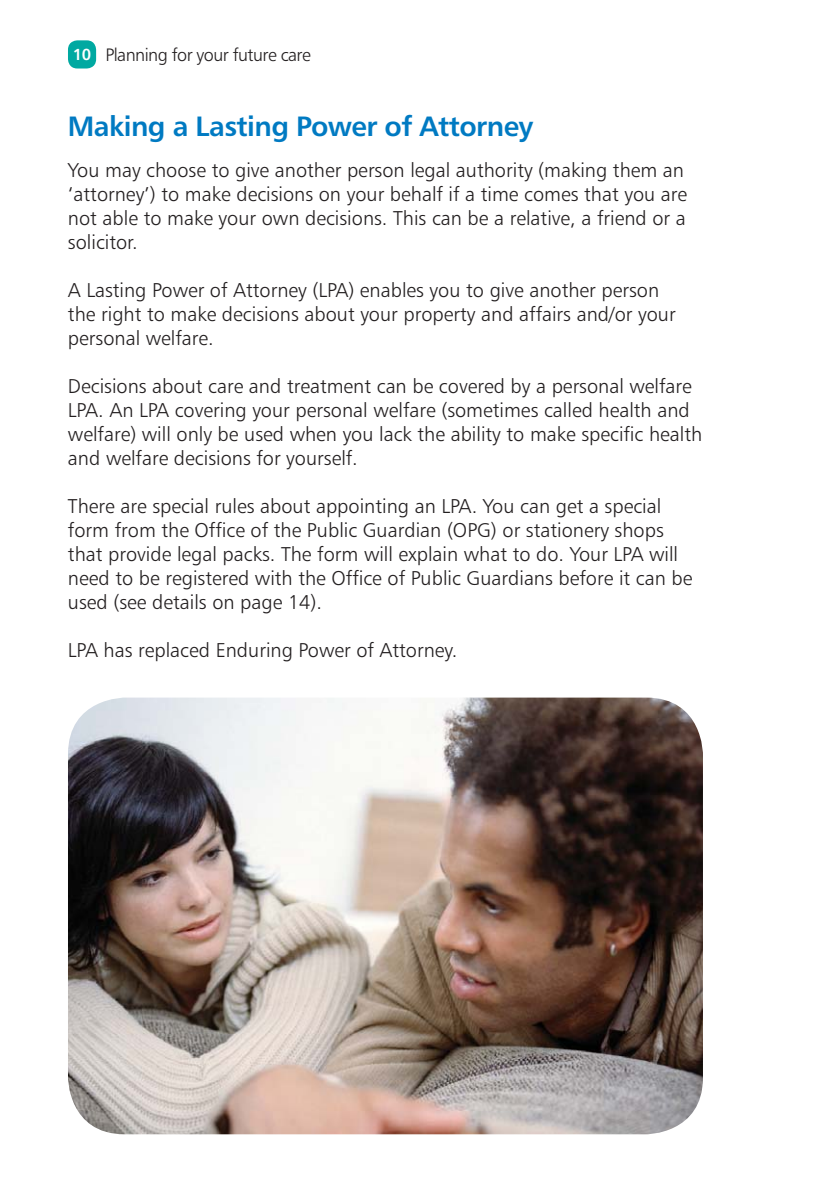
<style>
.page{position:relative;width:839px;height:1191px;background:#fff}
.page>*{position:absolute;margin:0;border:0;box-sizing:border-box;transform-origin:0 0}
.t1{font:28px "Humanist 777 BT Bold B";letter-spacing:-.02em;color:#007ac2}
.t2{font:20px/24px "Humanist 777 BT Light B";color:#231f20}
.t3{font:18px "Humanist 777 BT Light B";letter-spacing:-.03em;color:#231f20}
.s1{font-family:"Humanist 777 BT Bold B";font-size:16px;color:#fff}
</style>
<div class="page">
<div style="left:68px;top:40px;width:28px;height:28px;background:#00a9a1;border-radius:9px"></div>
<img style="left:68px;top:697px;width:635px;height:437px;border-radius:57px">
<p class="t3" style="left:73px;top:46px;width:239px"><span class="s1">10</span> Planning for your future care</p>
<h1 class="t1" style="left:68px;top:112px;width:467px">Making a Lasting Power of Attorney</h1>
<p class="t2" style="left:68px;top:159px;width:621px">You may choose to give another person legal authority (making them an ‘attorney’) to make decisions on your behalf if a time comes that you are not able to make your own decisions. This can be a relative, a friend or a solicitor.</p>
<p class="t2" style="left:68px;top:279px;width:609px">A Lasting Power of Attorney (LPA) enables you to give another person the right to make decisions about your property and affairs and/or your personal welfare.</p>
<p class="t2" style="left:68px;top:375px;width:636px">Decisions about care and treatment can be covered by a personal welfare LPA. An LPA covering your personal welfare (sometimes called health and welfare) will only be used when you lack the ability to make specific health and welfare decisions for yourself.</p>
<p class="t2" style="left:68px;top:495px;width:626px">There are special rules about appointing an LPA. You can get a special form from the Office of the Public Guardian (OPG) or stationery shops that provide legal packs. The form will explain what to do. Your LPA will need to be registered with the Office of Public Guardians before it can be used (see details on page 14).</p>
<p class="t2" style="left:68px;top:639px;width:391px">LPA has replaced Enduring Power of Attorney.</p>
</div>
